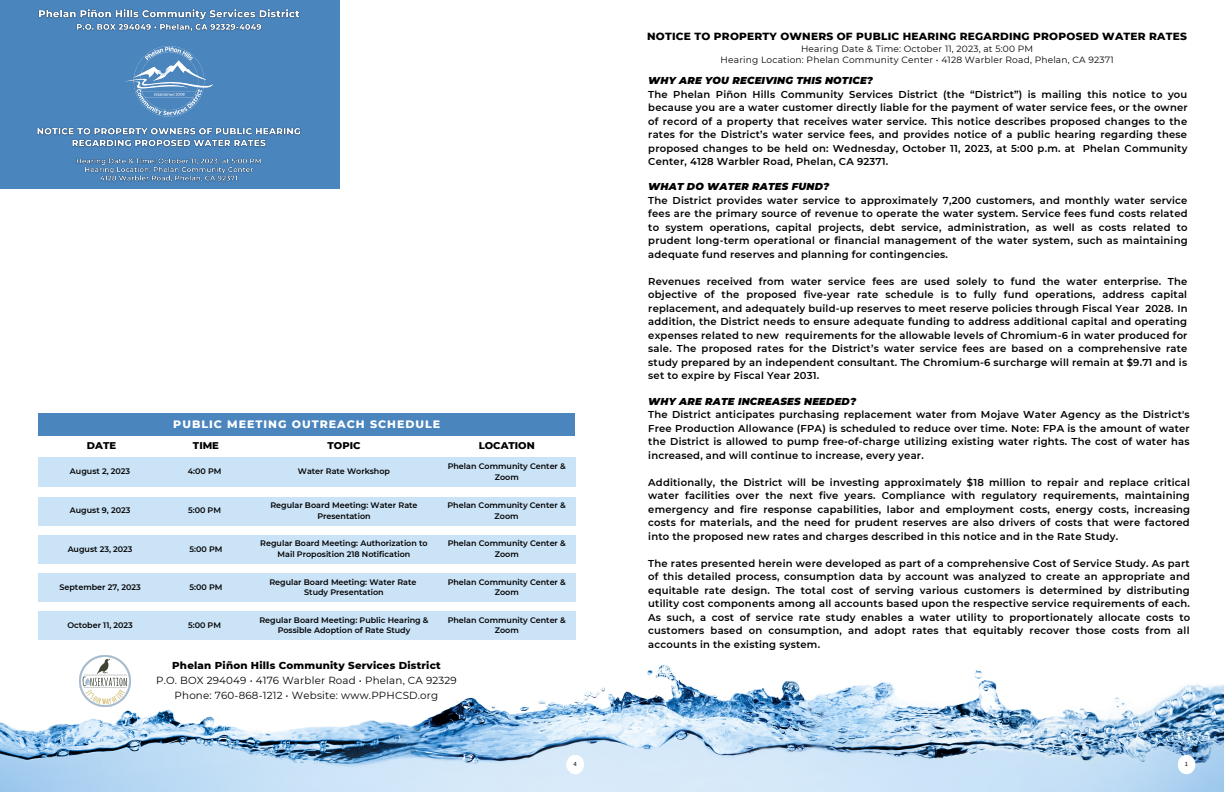
<style>
.page{position:relative;width:1224px;height:792px;background:#fff}
.page>*{position:absolute;margin:0;border:0;box-sizing:border-box;transform-origin:0 0}
.t1{font:800 11px "Montserrat";letter-spacing:.09em;color:#fff}
.t2{font:800 10.6px "Montserrat";letter-spacing:.02em;color:#000}
.t3{font:10.3px "Montserrat";letter-spacing:.02em;color:#000}
.t4{font:800 10.3px "Montserrat";letter-spacing:.02em;color:#000}
.t5{font:600 10px/13.5px "Montserrat";letter-spacing:.02em;color:#000;text-align:justify}
.t6{font:italic 900 10px "Montserrat";letter-spacing:.02em;color:#000}
.t7{font:800 10px "Montserrat";color:#000}
.t8{font:9.1px "Montserrat";letter-spacing:.02em;color:#000}
.t9{font:600 8px/10.5px "Montserrat";color:#000;text-align:center}
.t10{font:6px "Arimo";color:#000}
</style>
<div class="page">
<img style="left:0;top:611px;width:1224px;height:181px">
<div style="left:1178px;top:755px;width:17px;height:19px;background:#fff;border-radius:50%"></div>
<div style="left:566px;top:755px;width:18px;height:19px;background:#fff;border-radius:50%"></div>
<div style="left:0;top:0;width:339px;height:189px;background:#4a85be"></div>
<div style="left:38px;top:413px;width:537px;height:23px;background:#4a85be"></div>
<div style="left:38px;top:457px;width:124px;height:30px;background:#cbe3f7"></div>
<div style="left:159px;top:457px;width:91px;height:30px;background:#cbe3f7"></div>
<div style="left:250px;top:457px;width:188px;height:30px;background:#cbe3f7"></div>
<div style="left:438px;top:457px;width:138px;height:30px;background:#cbe3f7"></div>
<div style="left:38px;top:497px;width:124px;height:28px;background:#cbe3f7"></div>
<div style="left:159px;top:497px;width:91px;height:28px;background:#cbe3f7"></div>
<div style="left:250px;top:497px;width:188px;height:28px;background:#cbe3f7"></div>
<div style="left:438px;top:497px;width:137px;height:28px;background:#cbe3f7"></div>
<div style="left:38px;top:535px;width:124px;height:29px;background:#cbe3f7"></div>
<div style="left:160px;top:535px;width:91px;height:29px;background:#cbe3f7"></div>
<div style="left:250px;top:535px;width:188px;height:29px;background:#cbe3f7"></div>
<div style="left:438px;top:535px;width:138px;height:29px;background:#cbe3f7"></div>
<div style="left:38px;top:612px;width:124px;height:28px;background:#cbe3f7"></div>
<div style="left:159px;top:612px;width:91px;height:28px;background:#cbe3f7"></div>
<div style="left:250px;top:612px;width:188px;height:28px;background:#cbe3f7"></div>
<div style="left:438px;top:612px;width:138px;height:28px;background:#cbe3f7"></div>
<img style="left:79px;top:655px;width:52px;height:52px">
<img style="left:125px;top:47px;width:87px;height:69px">
<img style="left:37px;top:127px;width:264px;height:55px">
<img style="left:38px;top:9px;width:262px;height:23px">
<div style="left:38px;top:573px;width:124px;height:29px;background:#cbe3f7"></div>
<div style="left:160px;top:573px;width:91px;height:29px;background:#cbe3f7"></div>
<div style="left:250px;top:573px;width:188px;height:29px;background:#cbe3f7"></div>
<div style="left:438px;top:573px;width:138px;height:29px;background:#cbe3f7"></div>
<p class="t1" style="left:173px;top:417px;width:268px">PUBLIC MEETING OUTREACH SCHEDULE</p>
<p class="t7" style="left:87px;top:440px;width:31px">DATE</p>
<p class="t7" style="left:193px;top:440px;width:27px">TIME</p>
<p class="t7" style="left:328px;top:440px;width:34px">TOPIC</p>
<p class="t7" style="left:479px;top:440px;width:58px">LOCATION</p>
<p class="t9" style="left:70px;top:466px;width:62px">August 2, 2023</p>
<p class="t9" style="left:188px;top:466px;width:35px">4:00 PM</p>
<p class="t9" style="left:298px;top:466px;width:94px">Water Rate Workshop</p>
<p class="t9" style="left:448px;top:461px;width:120px">Phelan Community Center &amp;<br>Zoom</p>
<p class="t9" style="left:70px;top:505px;width:62px">August 9, 2023</p>
<p class="t9" style="left:188px;top:505px;width:35px">5:00 PM</p>
<p class="t9" style="left:270px;top:500px;width:149px">Regular Board Meeting: Water Rate<br>Presentation</p>
<p class="t9" style="left:448px;top:500px;width:120px">Phelan Community Center &amp;<br>Zoom</p>
<p class="t9" style="left:68px;top:543px;width:66px">August 23, 2023</p>
<p class="t9" style="left:189px;top:543px;width:35px">5:00 PM</p>
<p class="t9" style="left:260px;top:538px;width:169px">Regular Board Meeting: Authorization to<br>Mail Proposition 218 Notification</p>
<p class="t9" style="left:448px;top:538px;width:120px">Phelan Community Center &amp;<br>Zoom</p>
<p class="t9" style="left:59px;top:582px;width:83px">September 27, 2023</p>
<p class="t9" style="left:189px;top:582px;width:35px">5:00 PM</p>
<p class="t9" style="left:269px;top:576px;width:149px">Regular Board Meeting: Water Rate</p>
<p class="t9" style="left:304px;top:587px;width:81px">Study Presentation</p>
<p class="t9" style="left:448px;top:576px;width:120px">Phelan Community Center &amp;<br>Zoom</p>
<p class="t9" style="left:67px;top:620px;width:67px">October 11, 2023</p>
<p class="t9" style="left:188px;top:620px;width:35px">5:00 PM</p>
<p class="t9" style="left:259px;top:615px;width:171px">Regular Board Meeting: Public Hearing &amp;<br>Possible Adoption of Rate Study</p>
<p class="t9" style="left:448px;top:615px;width:120px">Phelan Community Center &amp;<br>Zoom</p>
<p class="t4" style="left:172px;top:659px;width:270px">Phelan Piñon Hills Community Services District</p>
<p class="t3" style="left:156px;top:674px;width:302px">P.O. BOX 294049 • 4176 Warbler Road • Phelan, CA 92329</p>
<p class="t3" style="left:175px;top:689px;width:265px">Phone: 760-868-1212 • Website: www.PPHCSD.org</p>
<p class="t2" style="left:647px;top:30px;width:541px">NOTICE TO PROPERTY OWNERS OF PUBLIC HEARING REGARDING PROPOSED WATER RATES</p>
<p class="t8" style="left:801px;top:43px;width:234px">Hearing Date &amp; Time: October 11, 2023, at 5:00 PM</p>
<p class="t8" style="left:721px;top:54px;width:395px">Hearing Location: Phelan Community Center • 4128 Warbler Road, Phelan, CA 92371</p>
<p class="t6" style="left:648px;top:74px;width:226px">WHY ARE YOU RECEIVING THIS NOTICE?</p>
<p class="t5" style="left:648px;top:87px;width:541px">The Phelan Piñon Hills Community Services District (the “District”) is mailing this notice to you because you are a water customer directly liable for the payment of water service fees, or the owner of record of a property that receives water service. This notice describes proposed changes to the rates for the District’s water service fees, and provides notice of a public hearing regarding these proposed changes to be held on: Wednesday, October 11, 2023, at 5:00 p.m. at Phelan Community Center, 4128 Warbler Road, Phelan, CA 92371.</p>
<p class="t6" style="left:648px;top:180px;width:183px">WHAT DO WATER RATES FUND?</p>
<p class="t5" style="left:648px;top:193px;width:541px">The District provides water service to approximately 7,200 customers, and monthly water service fees are the primary source of revenue to operate the water system. Service fees fund costs related to system operations, capital projects, debt service, administration, as well as costs related to prudent long-term operational or financial management of the water system, such as maintaining adequate fund reserves and planning for contingencies.</p>
<p class="t5" style="left:648px;top:274px;width:541px">Revenues received from water service fees are used solely to fund the water enterprise. The objective of the proposed five-year rate schedule is to fully fund operations, address capital replacement, and adequately build-up reserves to meet reserve policies through Fiscal Year 2028. In addition, the District needs to ensure adequate funding to address additional capital and operating expenses related to new requirements for the allowable levels of Chromium-6 in water produced for sale. The proposed rates for the District’s water service fees are based on a comprehensive rate study prepared by an independent consultant. The Chromium-6 surcharge will remain at $9.71 and is set to expire by Fiscal Year 2031.</p>
<p class="t6" style="left:648px;top:395px;width:209px">WHY ARE RATE INCREASES NEEDED?</p>
<p class="t5" style="left:648px;top:408px;width:543px">The District anticipates purchasing replacement water from Mojave Water Agency as the District's Free Production Allowance (FPA) is scheduled to reduce over time. Note: FPA is the amount of water the District is allowed to pump free-of-charge utilizing existing water rights. The cost of water has increased, and will continue to increase, every year.</p>
<p class="t5" style="left:648px;top:475px;width:543px">Additionally, the District will be investing approximately $18 million to repair and replace critical water facilities over the next five years. Compliance with regulatory requirements, maintaining emergency and fire response capabilities, labor and employment costs, energy costs, increasing costs for materials, and the need for prudent reserves are also drivers of costs that were factored into the proposed new rates and charges described in this notice and in the Rate Study.</p>
<p class="t5" style="left:648px;top:556px;width:543px">The rates presented herein were developed as part of a comprehensive Cost of Service Study. As part of this detailed process, consumption data by account was analyzed to create an appropriate and equitable rate design. The total cost of serving various customers is determined by distributing utility cost components among all accounts based upon the respective service requirements of each.<br>As such, a cost of service rate study enables a water utility to proportionately allocate costs to customers based on consumption, and adopt rates that equitably recover those costs from all accounts in the existing system.</p>
<p class="t10" style="left:574px;top:761px;width:5px">4</p>
<p class="t10" style="left:1185px;top:761px;width:5px">1</p>
</div>
